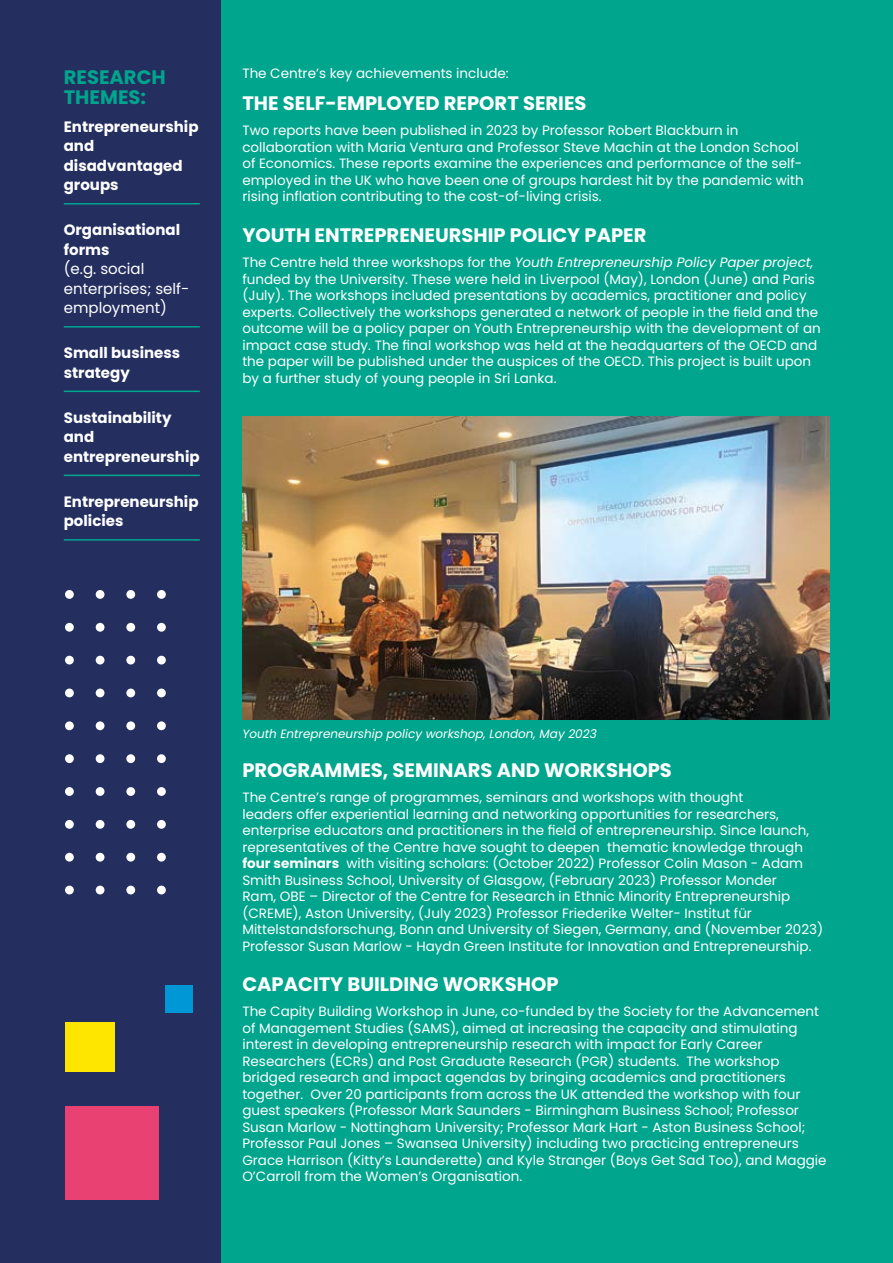
<style>
.page{position:relative;width:893px;height:1263px;background:#00a58d}
.page>*{position:absolute;margin:0;border:0;box-sizing:border-box;transform-origin:0 0}
.t1{font:700 19.5px "Poppins";color:#fff}
.t2{font:700 19.5px/19.5px "Poppins";color:#00a58d}
.t3{font:700 15px/19.5px "Poppins";color:#fff}
.t4{font:15px/19.5px "Poppins";color:#fff}
.t5{font:13.5px/16.5px "Poppins";color:#fff}
.t6{font:italic 12px "Poppins";color:#fff}
.s1{font-weight:700}
.s2{font-style:italic}
</style>
<div class="page">
<img style="left:242px;top:416px;width:587px;height:303px">
<div style="left:0;top:0;width:220px;height:1263px;background:#242f60"></div>
<hr style="left:64px;top:203px;width:136px;height:2px;background:#00a58d">
<hr style="left:64px;top:326px;width:136px;height:2px;background:#00a58d">
<hr style="left:64px;top:391px;width:136px;height:1px;background:#00a58d">
<hr style="left:64px;top:475px;width:136px;height:1px;background:#00a58d">
<hr style="left:64px;top:539px;width:136px;height:2px;background:#00a58d">
<div style="left:65px;top:1106px;width:93px;height:93px;background:#e94272"></div>
<div style="left:166px;top:985px;width:27px;height:27px;background:#0097d6"></div>
<div style="left:65px;top:1022px;width:49px;height:49px;background:#ffe600"></div>
<div style="left:65px;top:886px;width:9px;height:8px;background:#fff;border-radius:50%"></div>
<div style="left:65px;top:853px;width:9px;height:8px;background:#fff;border-radius:50%"></div>
<div style="left:65px;top:820px;width:9px;height:9px;background:#fff;border-radius:50%"></div>
<div style="left:65px;top:787px;width:9px;height:9px;background:#fff;border-radius:50%"></div>
<div style="left:65px;top:754px;width:9px;height:9px;background:#fff;border-radius:50%"></div>
<div style="left:65px;top:721px;width:9px;height:9px;background:#fff;border-radius:50%"></div>
<div style="left:65px;top:688px;width:9px;height:9px;background:#fff;border-radius:50%"></div>
<div style="left:65px;top:656px;width:9px;height:8px;background:#fff;border-radius:50%"></div>
<div style="left:65px;top:623px;width:9px;height:9px;background:#fff;border-radius:50%"></div>
<div style="left:65px;top:590px;width:9px;height:9px;background:#fff;border-radius:50%"></div>
<div style="left:96px;top:886px;width:8px;height:8px;background:#fff;border-radius:50%"></div>
<div style="left:96px;top:853px;width:8px;height:8px;background:#fff;border-radius:50%"></div>
<div style="left:96px;top:820px;width:8px;height:9px;background:#fff;border-radius:50%"></div>
<div style="left:96px;top:787px;width:8px;height:9px;background:#fff;border-radius:50%"></div>
<div style="left:96px;top:754px;width:8px;height:9px;background:#fff;border-radius:50%"></div>
<div style="left:96px;top:721px;width:8px;height:9px;background:#fff;border-radius:50%"></div>
<div style="left:96px;top:688px;width:8px;height:9px;background:#fff;border-radius:50%"></div>
<div style="left:96px;top:656px;width:8px;height:8px;background:#fff;border-radius:50%"></div>
<div style="left:96px;top:623px;width:8px;height:9px;background:#fff;border-radius:50%"></div>
<div style="left:96px;top:590px;width:8px;height:9px;background:#fff;border-radius:50%"></div>
<div style="left:126px;top:886px;width:9px;height:8px;background:#fff;border-radius:50%"></div>
<div style="left:126px;top:853px;width:9px;height:8px;background:#fff;border-radius:50%"></div>
<div style="left:126px;top:820px;width:9px;height:9px;background:#fff;border-radius:50%"></div>
<div style="left:126px;top:787px;width:9px;height:9px;background:#fff;border-radius:50%"></div>
<div style="left:126px;top:754px;width:9px;height:9px;background:#fff;border-radius:50%"></div>
<div style="left:126px;top:721px;width:9px;height:9px;background:#fff;border-radius:50%"></div>
<div style="left:126px;top:688px;width:9px;height:9px;background:#fff;border-radius:50%"></div>
<div style="left:126px;top:656px;width:9px;height:8px;background:#fff;border-radius:50%"></div>
<div style="left:126px;top:623px;width:9px;height:9px;background:#fff;border-radius:50%"></div>
<div style="left:126px;top:590px;width:9px;height:9px;background:#fff;border-radius:50%"></div>
<div style="left:157px;top:886px;width:9px;height:8px;background:#fff;border-radius:50%"></div>
<div style="left:157px;top:853px;width:9px;height:8px;background:#fff;border-radius:50%"></div>
<div style="left:157px;top:820px;width:9px;height:9px;background:#fff;border-radius:50%"></div>
<div style="left:157px;top:787px;width:9px;height:9px;background:#fff;border-radius:50%"></div>
<div style="left:157px;top:754px;width:9px;height:9px;background:#fff;border-radius:50%"></div>
<div style="left:157px;top:721px;width:9px;height:9px;background:#fff;border-radius:50%"></div>
<div style="left:157px;top:688px;width:9px;height:9px;background:#fff;border-radius:50%"></div>
<div style="left:157px;top:656px;width:9px;height:8px;background:#fff;border-radius:50%"></div>
<div style="left:157px;top:623px;width:9px;height:9px;background:#fff;border-radius:50%"></div>
<div style="left:157px;top:590px;width:9px;height:9px;background:#fff;border-radius:50%"></div>
<p class="t2" style="left:64px;top:68px;width:104px">RESEARCH<br>THEMES:</p>
<p class="t3" style="left:64px;top:117px;width:136px">Entrepreneurship and disadvantaged groups</p>
<p class="t4" style="left:64px;top:220px;width:127px"><span class="s1">Organisational forms<br></span>(e.g. social enterprises; self&shy;employment)</p>
<p class="t3" style="left:64px;top:343px;width:118px">Small business strategy</p>
<p class="t3" style="left:64px;top:408px;width:137px">Sustainability and entrepreneurship</p>
<p class="t3" style="left:64px;top:492px;width:136px">Entrepreneurship policies</p>
<p class="t5" style="left:242px;top:65px;width:268px">The Centre’s key achievements include:</p>
<p class="t1" style="left:242px;top:92px;width:346px">THE SELF-EMPLOYED REPORT SERIES</p>
<p class="t5" style="left:242px;top:123px;width:563px">Two reports have been published in 2023 by Professor Robert Blackburn in collaboration with Maria Ventura and Professor Steve Machin at the London School of Economics. These reports examine the experiences and performance of the self&shy;employed in the UK who have been one of groups hardest hit by the pandemic with rising inflation contributing to the cost-of-living crisis.</p>
<p class="t1" style="left:242px;top:224px;width:406px">YOUTH ENTREPRENEURSHIP POLICY PAPER</p>
<p class="t5" style="left:242px;top:254px;width:580px">The Centre held three workshops for the <span class="s2">Youth Entrepreneurship Policy Paper project, </span>funded by the University. These were held in Liverpool (May), London (June) and Paris (July). The workshops included presentations by academics, practitioner and policy experts. Collectively the workshops generated a network of people in the field and the outcome will be a policy paper on Youth Entrepreneurship with the development of an impact case study. The final workshop was held at the headquarters of the OECD and the paper will be published under the auspices of the OECD. This project is built upon by a further study of young people in Sri Lanka.</p>
<p class="t6" style="left:242px;top:727px;width:356px">Youth Entrepreneurship policy workshop, London, May 2023</p>
<p class="t1" style="left:242px;top:759px;width:431px">PROGRAMMES, SEMINARS AND WORKSHOPS</p>
<p class="t5" style="left:242px;top:789px;width:582px">The Centre’s range of programmes, seminars and workshops with thought<br>leaders offer experiential learning and networking opportunities for researchers, enterprise educators and practitioners in the field of entrepreneurship. Since launch, representatives of the Centre have sought to deepen thematic knowledge through <span class="s1">four seminars</span> with visiting scholars: (October 2022) Professor Colin Mason - Adam Smith Business School, University of Glasgow, (February 2023) Professor Monder<br>Ram, OBE – Director of the Centre for Research in Ethnic Minority Entrepreneurship (CREME), Aston University, (July 2023) Professor Friederike Welter- Institut für Mittelstandsforschung, Bonn and University of Siegen, Germany, and (November 2023)<br>Professor Susan Marlow - Haydn Green Institute for Innovation and Entrepreneurship.</p>
<p class="t1" style="left:242px;top:973px;width:318px">CAPACITY BUILDING WORKSHOP</p>
<p class="t5" style="left:242px;top:1003px;width:586px">The Capity Building Workshop in June, co-funded by the Society for the Advancement of Management Studies (SAMS), aimed at increasing the capacity and stimulating interest in developing entrepreneurship research with impact for Early Career Researchers (ECRs) and Post Graduate Research (PGR) students. The workshop bridged research and impact agendas by bringing academics and practitioners together. Over 20 participants from across the UK attended the workshop with four guest speakers (Professor Mark Saunders - Birmingham Business School; Professor Susan Marlow - Nottingham University; Professor Mark Hart - Aston Business School; Professor Paul Jones – Swansea University) including two practicing entrepreneurs Grace Harrison (Kitty’s Launderette) and Kyle Stranger (Boys Get Sad Too), and Maggie O’Carroll from the Women’s Organisation.</p>
</div>
